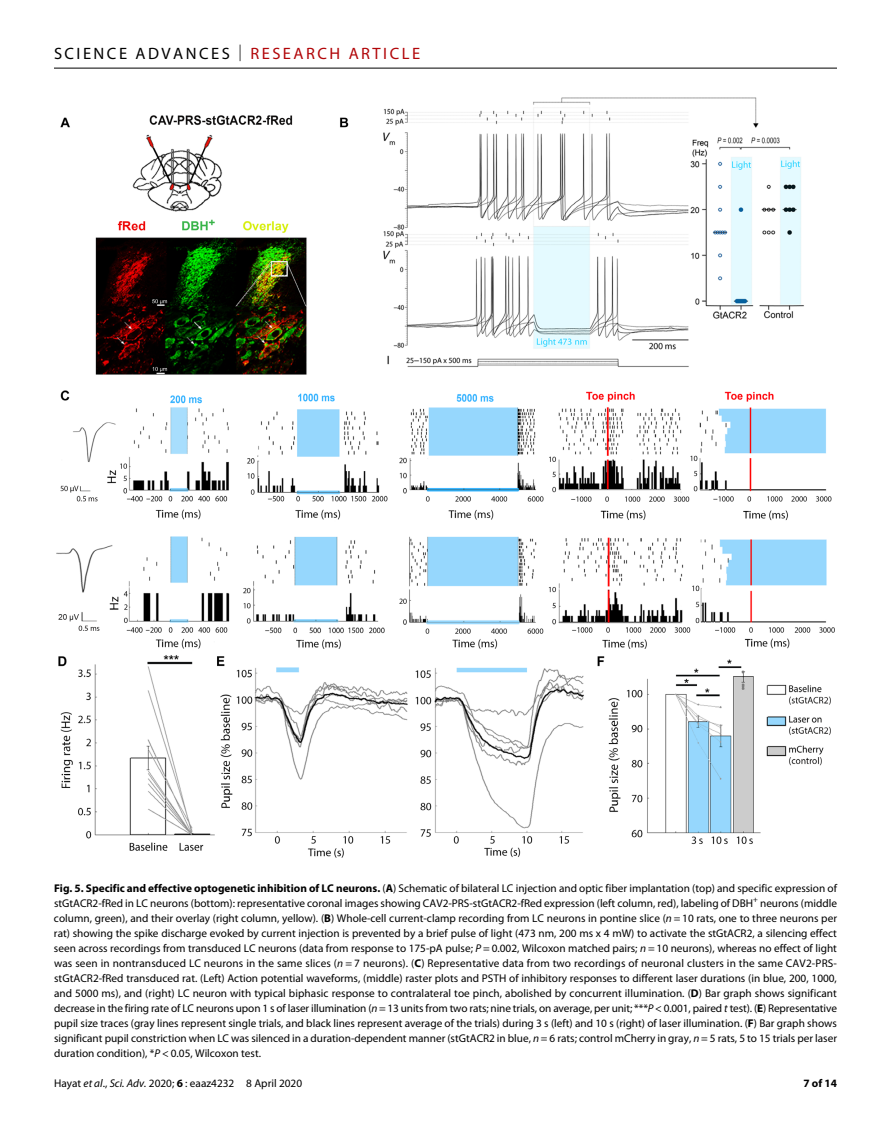
<style>
.page{position:relative;width:891px;height:1134px;background:#fff}
.page>*{position:absolute;margin:0;border:0;box-sizing:border-box;transform-origin:0 0}
.t1{font:16.5px "Myriad Pro";letter-spacing:.15em;color:#000}
.t2{font:11.25px/15px "Myriad Pro";color:#000;text-align:justify}
.t3{font:700 11.25px "Myriad Pro";color:#000}
.s1{font-weight:300}
.s2{color:#b10508}
.s3{font-weight:700}
.s4{font-style:italic}
</style>
<div class="page">
<hr style="left:54px;top:68px;width:783px;height:1px;background:#000">
<img style="left:56px;top:97px;width:779px;height:761px">
<h1 class="t1" style="left:54px;top:40px;width:368px">SCIENCE ADVANCES <span class="s1">|</span> <span class="s2">RESEARCH ARTICLE</span></h1>
<p class="t2" style="left:54px;top:881px;width:785px"><span class="s3">Fig. 5. Specific and effective optogenetic inhibition of LC neurons.</span> (<span class="s3">A</span>) Schematic of bilateral LC injection and optic fiber implantation (top) and specific expression of stGtACR2-fRed in LC neurons (bottom): representative coronal images showing CAV2-PRS-stGtACR2-fRed expression (left column, red), labeling of DBH<sup>+</sup> neurons (middle column, green), and their overlay (right column, yellow). (<span class="s3">B</span>) Whole-cell current-clamp recording from LC neurons in pontine slice (<span class="s4">n</span> = 10 rats, one to three neurons per rat) showing the spike discharge evoked by current injection is prevented by a brief pulse of light (473 nm, 200 ms x 4 mW) to activate the stGtACR2, a silencing effect seen across recordings from transduced LC neurons (data from response to 175-pA pulse; <span class="s4">P</span> = 0.002, Wilcoxon matched pairs; <span class="s4">n</span> = 10 neurons), whereas no effect of light was seen in nontransduced LC neurons in the same slices (<span class="s4">n</span> = 7 neurons). (<span class="s3">C</span>) Representative data from two recordings of neuronal clusters in the same CAV2-PRS&shy;stGtACR2-fRed transduced rat. (Left) Action potential waveforms, (middle) raster plots and PSTH of inhibitory responses to different laser durations (in blue, 200, 1000, and 5000 ms), and (right) LC neuron with typical biphasic response to contralateral toe pinch, abolished by concurrent illumination. (<span class="s3">D</span>) Bar graph shows significant decrease in the firing rate of LC neurons upon 1 s of laser illumination (<span class="s4">n</span> = 13 units from two rats; nine trials, on average, per unit; ***<span class="s4">P</span> &lt; 0.001, paired <span class="s4">t</span> test). (<span class="s3">E</span>) Representative pupil size traces (gray lines represent single trials, and black lines represent average of the trials) during 3 s (left) and 10 s (right) of laser illumination. (<span class="s3">F</span>) Bar graph shows significant pupil constriction when LC was silenced in a duration-dependent manner (stGtACR2 in blue, <span class="s4">n</span> = 6 rats; control mCherry in gray, <span class="s4">n</span> = 5 rats, 5 to 15 trials per laser duration condition), *<span class="s4">P</span> &lt; 0.05, Wilcoxon test.</p>
<p class="t2" style="left:54px;top:1076px;width:250px">Hayat <span class="s4">et al</span>., <span class="s4">Sci. Adv.</span> 2020; <span class="s3">6</span> : eaaz4232 8 April 2020</p>
<p class="t3" style="left:803px;top:1074px;width:35px">7 of 14</p>
</div>
